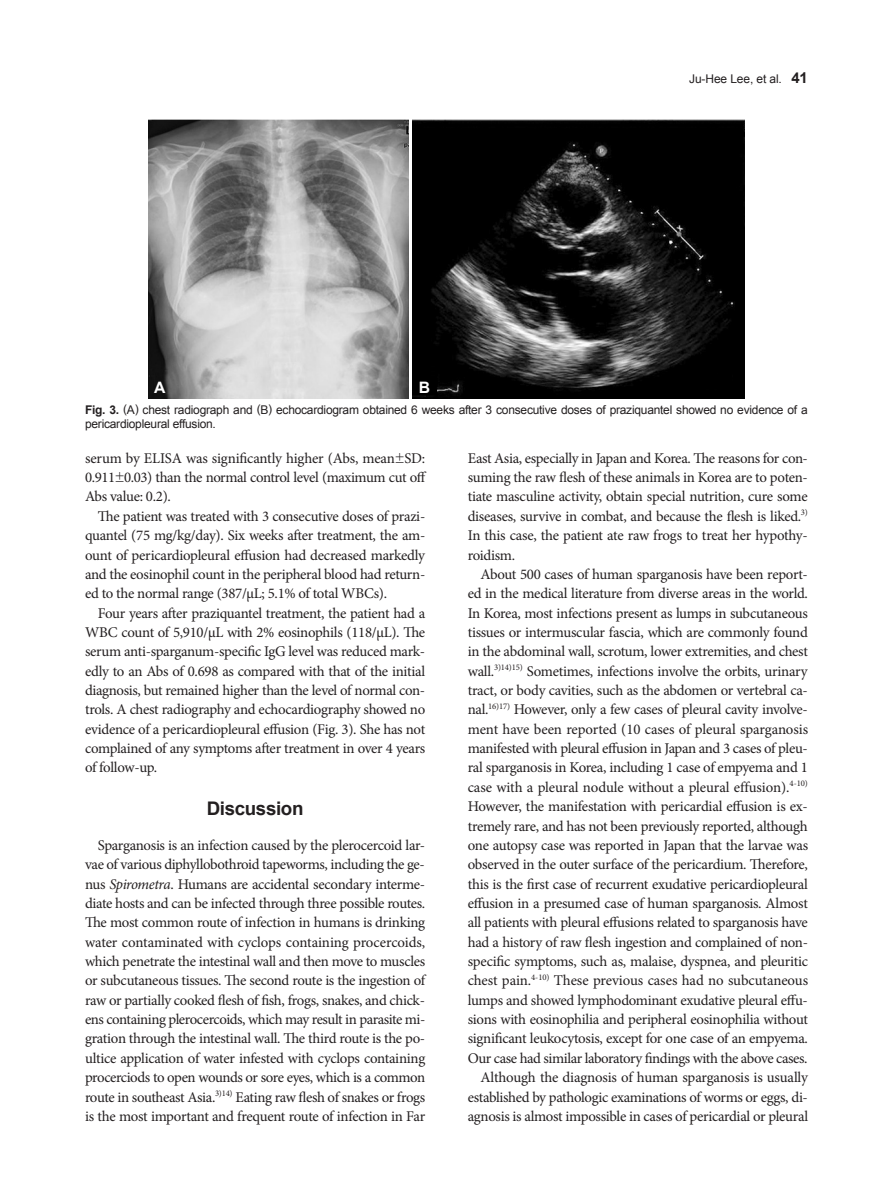
<style>
.page{position:relative;width:893px;height:1191px;background:#fff}
.page>*{position:absolute;margin:0;border:0;box-sizing:border-box;transform-origin:0 0}
.큰제목{font:700 18.75px "Arial";letter-spacing:-.02em;color:#231f20}
.t1{font:700 15.75px "Arial";color:#fff}
.본문1{font:14.85px/19.4px "Minion Pro";letter-spacing:-.025em;color:#231f20;text-align:justify}
.그림제목{font:12px/13.5px "Arial";letter-spacing:-.02em;color:#231f20}
.s1{font-weight:700;font-size:15px}
.s2{font-weight:700}
.s3{font-family:"Garamond"}
.s4{font-style:italic}
</style>
<div class="page">
<img style="left:149px;top:119px;width:259px;height:279px">
<img style="left:412px;top:119px;width:332px;height:279px">
<p class="t1" style="left:154px;top:377px;width:13px">A</p>
<p class="t1" style="left:419px;top:377px;width:13px">B</p>
<p class="그림제목" style="left:689px;top:72px;width:120px">Ju-Hee Lee, et al. <span class="s1">41</span></p>
<p class="그림제목" style="left:85px;top:403px;width:724px"><span class="s2">Fig. 3.</span> (A) chest radiograph and (B) echocardiogram obtained 6 weeks after 3 consecutive doses of praziquantel showed no evidence of a pericardiopleural effusion.</p>
<p class="본문1" style="left:85px;top:448px;width:343px">serum by ELISA was significantly higher (Abs, mean<span class="s3">±</span>SD:<br>0.911<span class="s3">±</span>0.03) than the normal control level (maximum cut off Abs value: 0.2).</p>
<p class="본문1" style="left:85px;top:506px;width:342px;text-indent:13px">The patient was treated with 3 consecutive doses of prazi&shy;quantel (75 mg/kg/day). Six weeks after treatment, the am&shy;ount of pericardiopleural effusion had decreased markedly and the eosinophil count in the peripheral blood had return&shy;ed to the normal range (387/μL; 5.1% of total WBCs).</p>
<p class="본문1" style="left:85px;top:603px;width:342px;text-indent:13px">Four years after praziquantel treatment, the patient had a WBC count of 5,910/μL with 2% eosinophils (118/μL). The serum anti-sparganum-specific IgG level was reduced mark&shy;edly to an Abs of 0.698 as compared with that of the initial diagnosis, but remained higher than the level of normal con&shy;trols. A chest radiography and echocardiography showed no evidence of a pericardiopleural effusion (Fig. 3). She has not complained of any symptoms after treatment in over 4 years of follow-up.</p>
<p class="큰제목" style="left:207px;top:796px;width:98px">Discussion</p>
<p class="본문1" style="left:85px;top:835px;width:342px;text-indent:13px">Sparganosis is an infection caused by the plerocercoid lar&shy;vae of various diphyllobothroid tapeworms, including the ge&shy;nus <span class="s4">Spirometra</span>. Humans are accidental secondary interme&shy;diate hosts and can be infected through three possible routes.<br>The most common route of infection in humans is drinking water contaminated with cyclops containing procercoids, which penetrate the intestinal wall and then move to muscles or subcutaneous tissues. The second route is the ingestion of raw or partially cooked flesh of fish, frogs, snakes, and chick&shy;ens containing plerocercoids, which may result in parasite mi&shy;gration through the intestinal wall. The third route is the po&shy;ultice application of water infested with cyclops containing procerciods to open wounds or sore eyes, which is a common route in southeast Asia.<sup>3)14)</sup> Eating raw flesh of snakes or frogs is the most important and frequent route of infection in Far</p>
<p class="본문1" style="left:468px;top:448px;width:342px">East Asia, especially in Japan and Korea. The reasons for con&shy;suming the raw flesh of these animals in Korea are to poten&shy;tiate masculine activity, obtain special nutrition, cure some diseases, survive in combat, and because the flesh is liked.<sup>3)<br></sup>In this case, the patient ate raw frogs to treat her hypothy&shy;roidism.</p>
<p class="본문1" style="left:468px;top:564px;width:342px;text-indent:13px">About 500 cases of human sparganosis have been report&shy;ed in the medical literature from diverse areas in the world.<br>In Korea, most infections present as lumps in subcutaneous tissues or intermuscular fascia, which are commonly found in the abdominal wall, scrotum, lower extremities, and chest wall.<sup>3)14)15)</sup> Sometimes, infections involve the orbits, urinary tract, or body cavities, such as the abdomen or vertebral ca&shy;nal.<sup>16)17)</sup> However, only a few cases of pleural cavity involve&shy;ment have been reported (10 cases of pleural sparganosis manifested with pleural effusion in Japan and 3 cases of pleu&shy;ral sparganosis in Korea, including 1 case of empyema and 1 case with a pleural nodule without a pleural effusion).<sup>4-10)<br></sup>However, the manifestation with pericardial effusion is ex&shy;tremely rare, and has not been previously reported, although one autopsy case was reported in Japan that the larvae was observed in the outer surface of the pericardium. Therefore, this is the first case of recurrent exudative pericardiopleural effusion in a presumed case of human sparganosis. Almost all patients with pleural effusions related to sparganosis have had a history of raw flesh ingestion and complained of non&shy;specific symptoms, such as, malaise, dyspnea, and pleuritic chest pain.<sup>4-10)</sup> These previous cases had no subcutaneous lumps and showed lymphodominant exudative pleural effu&shy;sions with eosinophilia and peripheral eosinophilia without significant leukocytosis, except for one case of an empyema.<br>Our case had similar laboratory findings with the above cases.</p>
<p class="본문1" style="left:468px;top:1067px;width:342px;text-indent:13px">Although the diagnosis of human sparganosis is usually established by pathologic examinations of worms or eggs, di&shy;agnosis is almost impossible in cases of pericardial or pleural</p>
</div>
